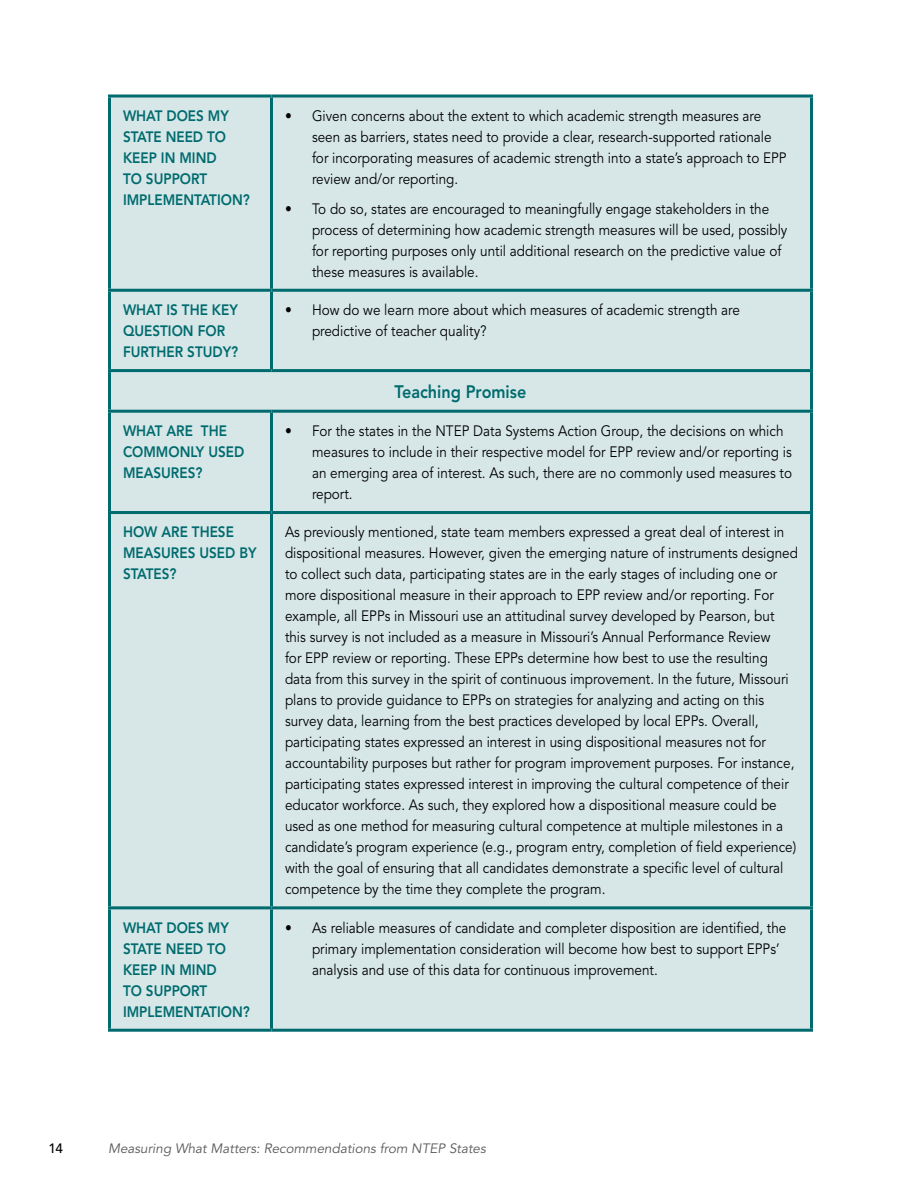
<style>
.page{position:relative;width:918px;height:1188px;background:#fff}
.page>*{position:absolute;margin:0;border:0;box-sizing:border-box;transform-origin:0 0}
.t1{font:800 18px "Avenir LT Std";color:#006b6e;scale:.9 1}
.t2{font:15px/21px "Avenir LT Std";color:#000;scale:.9 1}
.t3{font:800 15px/21px "Avenir LT Std";color:#006b6e;scale:.9 1}
.t4{font:italic 13.5px "Avenir LT Std";color:#58595b}
.t5{font:500 13.5px "Avenir LT Std";color:#000}
</style>
<div class="page">
<div style="left:111px;top:98px;width:699px;height:931px;background:#d7e7e8"></div>
<svg style="left:108px;top:94px;width:164px;height:4px"></svg>
<svg style="left:272px;top:94px;width:541px;height:4px"></svg>
<hr style="left:270px;top:98px;width:3px;height:191px;background:#006b6e">
<hr style="left:108px;top:289px;width:164px;height:3px;background:#006b6e">
<hr style="left:272px;top:289px;width:541px;height:3px;background:#006b6e">
<hr style="left:270px;top:292px;width:3px;height:77px;background:#006b6e">
<hr style="left:270px;top:413px;width:3px;height:98px;background:#006b6e">
<hr style="left:270px;top:514px;width:3px;height:392px;background:#006b6e">
<hr style="left:108px;top:906px;width:164px;height:3px;background:#006b6e">
<hr style="left:272px;top:906px;width:541px;height:3px;background:#006b6e">
<hr style="left:270px;top:909px;width:3px;height:120px;background:#006b6e">
<hr style="left:108px;top:1029px;width:164px;height:3px;background:#006b6e">
<hr style="left:272px;top:1029px;width:541px;height:3px;background:#006b6e">
<hr style="left:108px;top:98px;width:3px;height:191px;background:#006b6e">
<hr style="left:810px;top:98px;width:3px;height:191px;background:#006b6e">
<hr style="left:108px;top:292px;width:3px;height:77px;background:#006b6e">
<hr style="left:810px;top:292px;width:3px;height:77px;background:#006b6e">
<hr style="left:108px;top:413px;width:3px;height:98px;background:#006b6e">
<hr style="left:810px;top:413px;width:3px;height:98px;background:#006b6e">
<hr style="left:108px;top:511px;width:164px;height:3px;background:#006b6e">
<hr style="left:108px;top:514px;width:3px;height:392px;background:#006b6e">
<hr style="left:272px;top:511px;width:541px;height:3px;background:#006b6e">
<hr style="left:810px;top:514px;width:3px;height:392px;background:#006b6e">
<hr style="left:108px;top:909px;width:3px;height:120px;background:#006b6e">
<hr style="left:810px;top:909px;width:3px;height:120px;background:#006b6e">
<hr style="left:108px;top:369px;width:164px;height:3px;background:#006b6e">
<hr style="left:108px;top:372px;width:3px;height:38px;background:#006b6e">
<hr style="left:272px;top:369px;width:541px;height:3px;background:#006b6e">
<hr style="left:810px;top:372px;width:3px;height:38px;background:#006b6e">
<hr style="left:108px;top:410px;width:164px;height:3px;background:#006b6e">
<hr style="left:272px;top:410px;width:541px;height:3px;background:#006b6e">
<p class="t3" style="left:123px;top:105px;width:142px">WHAT DOES MY<br>STATE NEED TO<br>KEEP IN MIND<br>TO SUPPORT<br>IMPLEMENTATION?</p>
<p class="t2" style="left:312px;top:106px;width:529px;text-indent:-27px">• Given concerns about the extent to which academic strength measures are seen as barriers, states need to provide a clear, research-supported rationale for incorporating measures of academic strength into a state’s approach to EPP review and/or reporting.</p>
<p class="t2" style="left:312px;top:199px;width:530px;text-indent:-27px">• To do so, states are encouraged to meaningfully engage stakeholders in the process of determining how academic strength measures will be used, possibly for reporting purposes only until additional research on the predictive value of these measures is available.</p>
<p class="t3" style="left:123px;top:299px;width:130px">WHAT IS THE KEY<br>QUESTION FOR<br>FURTHER STUDY?</p>
<p class="t2" style="left:312px;top:300px;width:477px;text-indent:-27px">• How do we learn more about which measures of academic strength are predictive of teacher quality?</p>
<p class="t1" style="left:395px;top:381px;width:148px">Teaching Promise</p>
<p class="t3" style="left:123px;top:420px;width:136px">WHAT ARE THE<br>COMMONLY USED<br>MEASURES?</p>
<p class="t2" style="left:312px;top:421px;width:535px;text-indent:-27px">• For the states in the NTEP Data Systems Action Group, the decisions on which measures to include in their respective model for EPP review and/or reporting is an emerging area of interest. As such, there are no commonly used measures to report.</p>
<p class="t3" style="left:123px;top:522px;width:150px">HOW ARE THESE<br>MEASURES USED BY<br>STATES?</p>
<p class="t2" style="left:285px;top:522px;width:571px">As previously mentioned, state team members expressed a great deal of interest in dispositional measures. However, given the emerging nature of instruments designed to collect such data, participating states are in the early stages of including one or more dispositional measure in their approach to EPP review and/or reporting. For example, all EPPs in Missouri use an attitudinal survey developed by Pearson, but this survey is not included as a measure in Missouri’s Annual Performance Review<br>for EPP review or reporting. These EPPs determine how best to use the resulting data from this survey in the spirit of continuous improvement. In the future, Missouri plans to provide guidance to EPPs on strategies for analyzing and acting on this survey data, learning from the best practices developed by local EPPs. Overall, participating states expressed an interest in using dispositional measures not for accountability purposes but rather for program improvement purposes. For instance, participating states expressed interest in improving the cultural competence of their educator workforce. As such, they explored how a dispositional measure could be used as one method for measuring cultural competence at multiple milestones in a candidate’s program experience (e.g., program entry, completion of field experience) with the goal of ensuring that all candidates demonstrate a specific level of cultural competence by the time they complete the program.</p>
<p class="t3" style="left:123px;top:917px;width:142px">WHAT DOES MY<br>STATE NEED TO<br>KEEP IN MIND<br>TO SUPPORT<br>IMPLEMENTATION?</p>
<p class="t2" style="left:312px;top:917px;width:529px;text-indent:-27px">• As reliable measures of candidate and completer disposition are identified, the primary implementation consideration will become how best to support EPPs’ analysis and use of this data for continuous improvement.</p>
<p class="t5" style="left:49px;top:1141px;width:16px">14</p>
<p class="t4" style="left:108px;top:1141px;width:379px">Measuring What Matters: Recommendations from NTEP States</p>
</div>
